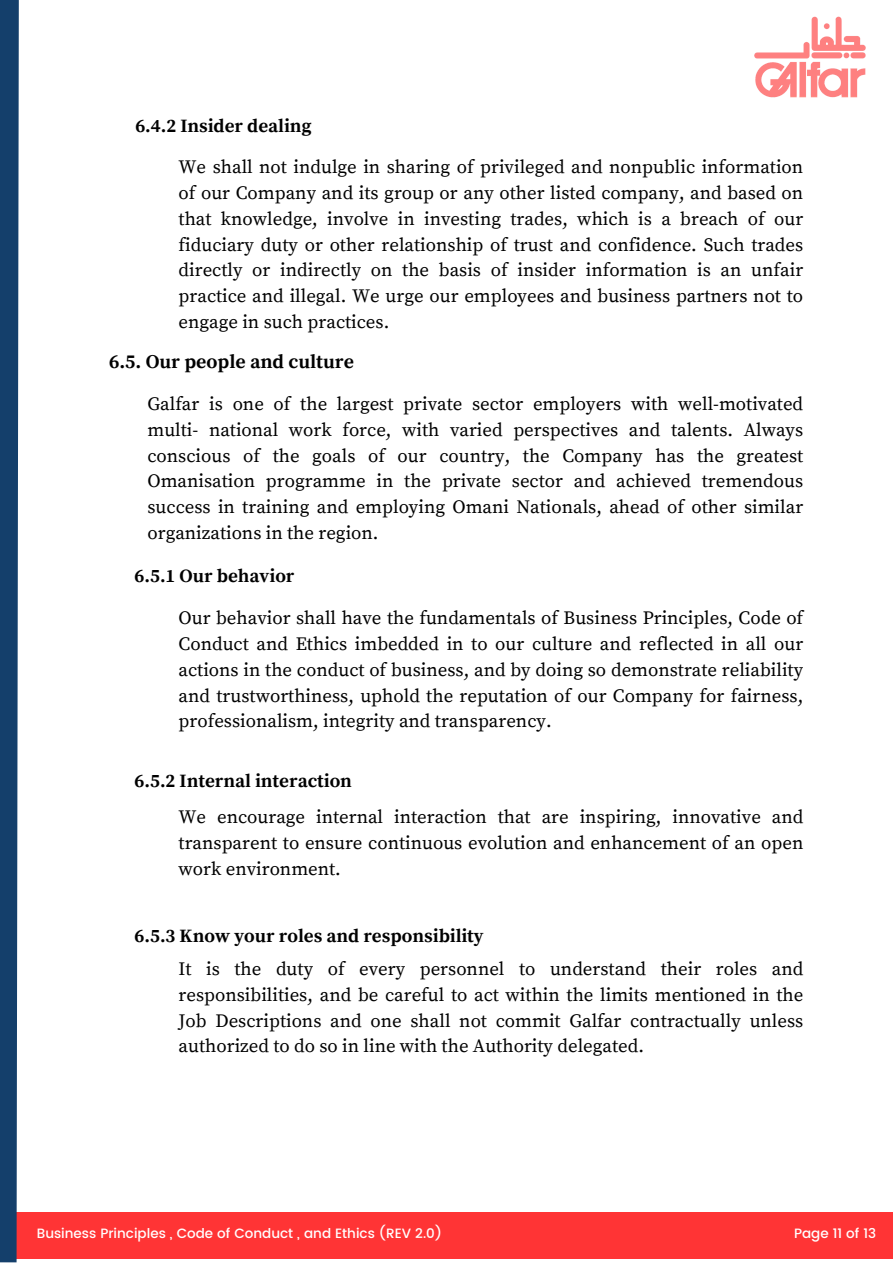
<style>
.page{position:relative;width:893px;height:1264px;background:#fff}
.page>*{position:absolute;margin:0;border:0;box-sizing:border-box;transform-origin:0 0}
.t1{font:700 19.5px "Source Serif Pro";color:#000}
.t2{font:18.75px/25.8px "Source Serif Pro";color:#000;text-align:justify}
.t3{font:700 18.75px "Source Serif Pro";color:#000}
.t4{font:500 13.5px "Poppins";color:#fff}
</style>
<div class="page">
<img style="left:754px;top:16px;width:112px;height:82px">
<div style="left:0;top:1212px;width:892px;height:46px;background:#ff3435"></div>
<svg style="left:0;top:0;width:30px;height:1262px"></svg>
<p class="t3" style="left:135px;top:114px;width:178px">6.4.2 Insider dealing</p>
<p class="t2" style="left:178px;top:155px;width:626px">We shall not indulge in sharing of privileged and nonpublic information of our Company and its group or any other listed company, and based on that knowledge, involve in investing trades, which is a breach of our fiduciary duty or other relationship of trust and confidence. Such trades directly or indirectly on the basis of insider information is an unfair practice and illegal. We urge our employees and business partners not to engage in such practices.</p>
<p class="t1" style="left:109px;top:349px;width:246px">6.5. Our people and culture</p>
<p class="t2" style="left:147px;top:391px;width:657px">Galfar is one of the largest private sector employers with well-motivated multi- national work force, with varied perspectives and talents. Always conscious of the goals of our country, the Company has the greatest Omanisation programme in the private sector and achieved tremendous success in training and employing Omani Nationals, ahead of other similar organizations in the region.</p>
<p class="t3" style="left:135px;top:565px;width:161px">6.5.1 Our behavior</p>
<p class="t2" style="left:178px;top:605px;width:626px">Our behavior shall have the fundamentals of Business Principles, Code of Conduct and Ethics imbedded in to our culture and reflected in all our actions in the conduct of business, and by doing so demonstrate reliability and trustworthiness, uphold the reputation of our Company for fairness, professionalism, integrity and transparency.</p>
<p class="t3" style="left:135px;top:769px;width:219px">6.5.2 Internal interaction</p>
<p class="t2" style="left:178px;top:804px;width:626px">We encourage internal interaction that are inspiring, innovative and transparent to ensure continuous evolution and enhancement of an open work environment.</p>
<p class="t3" style="left:135px;top:925px;width:351px">6.5.3 Know your roles and responsibility</p>
<p class="t2" style="left:178px;top:956px;width:626px">It is the duty of every personnel to understand their roles and responsibilities, and be careful to act within the limits mentioned in the Job Descriptions and one shall not commit Galfar contractually unless authorized to do so in line with the Authority delegated.</p>
<p class="t4" style="left:37px;top:1225px;width:407px">Business Principles , Code of Conduct , and Ethics (REV 2.0)</p>
<p class="t4" style="left:794px;top:1225px;width:84px">Page 11 of 13</p>
</div>
